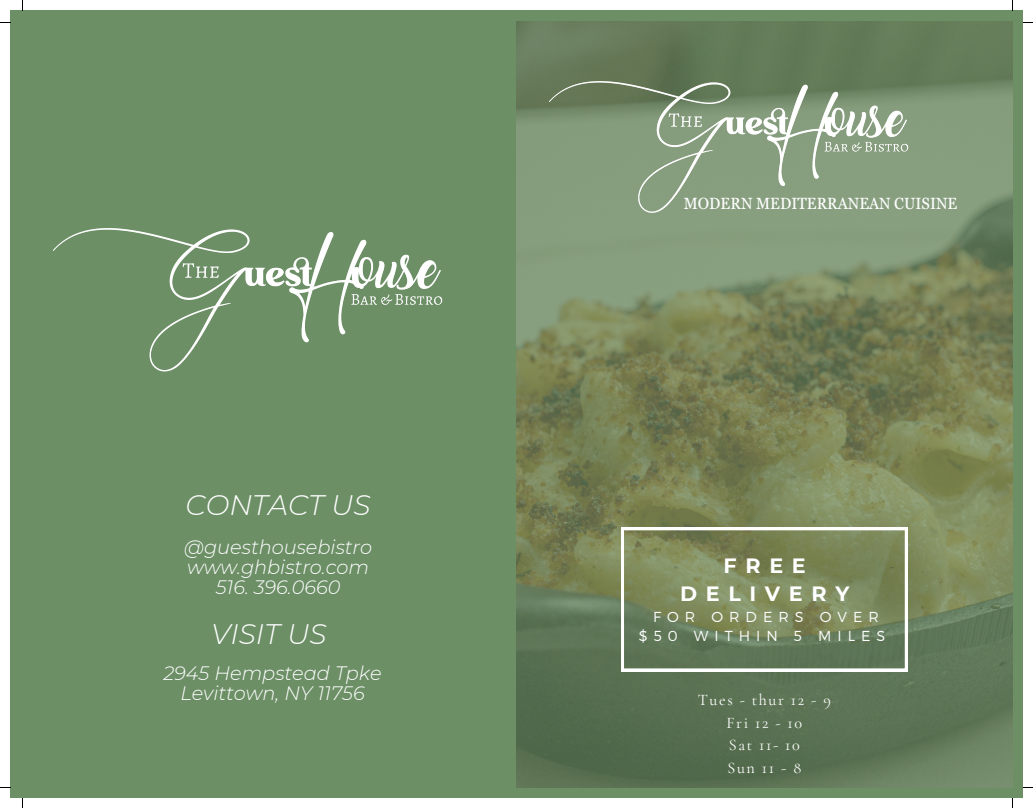
<style>
.page{position:relative;width:1033px;height:808px;background:#fff}
.page>*{position:absolute;margin:0;border:0;box-sizing:border-box;transform-origin:0 0}
.t1{font:italic 300 28.12px "Montserrat";color:#fff}
.t2{font:700 20.62px/27.2px "Montserrat";letter-spacing:.42em;color:#fff;text-align:center}
.t3{font:italic 300 19.38px/19.8px "Montserrat";color:#fff;text-align:center}
.t4{font:condensed 16.25px "Georgia Pro";color:#fff}
.t5{font:16.12px/22.5px "Cormorant Garamond";letter-spacing:.1em;color:#fff;text-align:center}
.t6{font:300 14.38px/18.8px "Montserrat";letter-spacing:.42em;color:#fff;text-align:center}
</style>
<div class="page">
<div style="left:10px;top:10px;width:1013px;height:788px;background:#6c8f66"></div>
<img style="left:517px;top:22px;width:495px;height:765px">
<svg style="left:621px;top:527px;width:286px;height:144px;background:#7d8a64"></svg>
<img style="left:550px;top:81px;width:358px;height:147px">
<img style="left:53px;top:228px;width:390px;height:144px">
<h2 class="t1" style="left:185px;top:487px;width:187px">CONTACT US</h2>
<h2 class="t3" style="left:184px;top:537px;width:190px">@guesthousebistro www.ghbistro.com<br>516. 396.0660</h2>
<h1 class="t1" style="left:211px;top:617px;width:117px">VISIT US</h1>
<p class="t3" style="left:163px;top:663px;width:220px">2945 Hempstead Tpke<br>Levittown, NY 11756</p>
<p class="t4" style="left:683px;top:194px;width:275px">MODERN MEDITERRANEAN CUISINE</p>
<p class="t2" style="left:680px;top:552px;width:171px">FREE<br>DELIVERY</p>
<h1 class="t6" style="left:639px;top:607px;width:248px">FOR ORDERS OVER $50 WITHIN 5 MILES</h1>
<p class="t5" style="left:697px;top:688px;width:135px">Tues - thur 12 - 9<br>Fri 12 - 10<br>Sat 11- 10<br>Sun 11 - 8</p>
</div>
